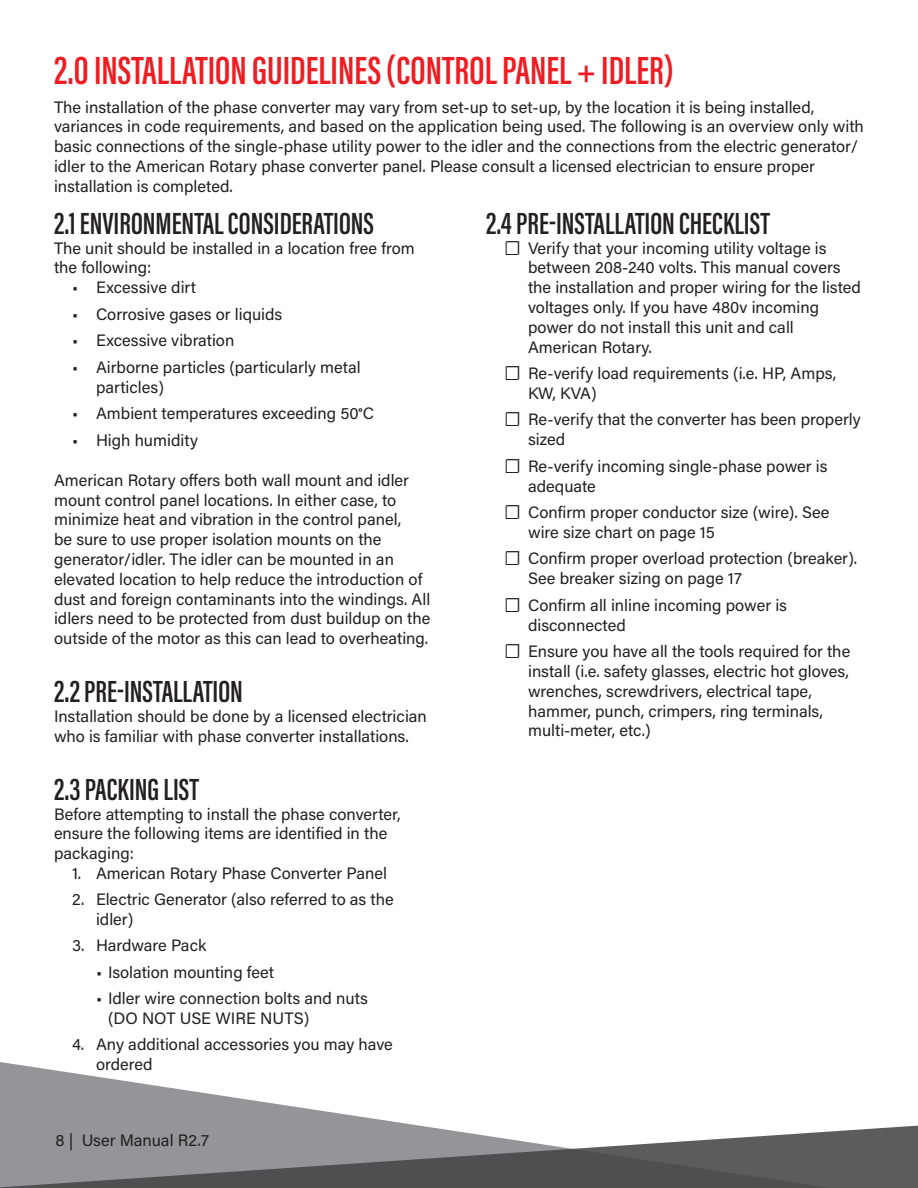
<style>
.page{position:relative;width:918px;height:1188px;background:#fff}
.page>*{position:absolute;margin:0;border:0;box-sizing:border-box;transform-origin:0 0}
.t1{font:600 40.5px "Acumin Pro Extra Cond";color:#ee1d23}
.t2{font:600 31.5px "Acumin Pro Extra Cond";color:#231f20}
.t3{font:16.5px/19.8px "Acumin Pro";color:#231f20}
.s1{font-family:"Acumin Pro Extra Cond";font-weight:700}
</style>
<div class="page">
<svg style="left:0;top:1062px;width:382px;height:58px"></svg>
<svg style="left:0;top:1120px;width:918px;height:68px;background:#848587"></svg>
<h1 class="t1" style="left:54px;top:45px;width:622px">2.0 INSTALLATION GUIDELINES (CONTROL PANEL + IDLER)</h1>
<p class="t3" style="left:54px;top:96px;width:811px">The installation of the phase converter may vary from set-up to set-up, by the location it is being installed, variances in code requirements, and based on the application being used. The following is an overview only with basic connections of the single-phase utility power to the idler and the connections from the electric generator/ idler to the American Rotary phase converter panel. Please consult a licensed electrician to ensure proper installation is completed.</p>
<h2 class="t2" style="left:54px;top:204px;width:322px">2.1 ENVIRONMENTAL CONSIDERATIONS</h2>
<p class="t3" style="left:54px;top:237px;width:362px">The unit should be installed in a location free from the following:</p>
<p class="t3" style="left:72px;top:277px;width:126px">• Excessive dirt</p>
<p class="t3" style="left:72px;top:303px;width:212px">• Corrosive gases or liquids</p>
<p class="t3" style="left:72px;top:330px;width:164px">• Excessive vibration</p>
<p class="t3" style="left:96px;top:356px;width:266px;text-indent:-24px">• Airborne particles (particularly metal particles)</p>
<p class="t3" style="left:72px;top:403px;width:304px">• Ambient temperatures exceeding 50<span class="s1">°</span>C</p>
<p class="t3" style="left:72px;top:429px;width:128px">• High humidity</p>
<p class="t3" style="left:54px;top:469px;width:378px">American Rotary offers both wall mount and idler mount control panel locations. In either case, to minimize heat and vibration in the control panel,<br>be sure to use proper isolation mounts on the generator/idler. The idler can be mounted in an elevated location to help reduce the introduction of dust and foreign contaminants into the windings. All idlers need to be protected from dust buildup on the outside of the motor as this can lead to overheating.</p>
<h2 class="t2" style="left:54px;top:672px;width:190px">2.2 PRE-INSTALLATION</h2>
<p class="t3" style="left:54px;top:706px;width:374px">Installation should be done by a licensed electrician who is familiar with phase converter installations.</p>
<h2 class="t2" style="left:54px;top:770px;width:146px">2.3 PACKING LIST</h2>
<p class="t3" style="left:54px;top:803px;width:348px">Before attempting to install the phase converter, ensure the following items are identified in the packaging:</p>
<p class="t3" style="left:72px;top:863px;width:317px">1. American Rotary Phase Converter Panel</p>
<p class="t3" style="left:96px;top:889px;width:299px;text-indent:-24px">2. Electric Generator (also referred to as the idler)</p>
<p class="t3" style="left:72px;top:935px;width:136px">3. Hardware Pack</p>
<p class="t3" style="left:96px;top:961px;width:180px">• Isolation mounting feet</p>
<p class="t3" style="left:108px;top:988px;width:261px;text-indent:-12px">• Idler wire connection bolts and nuts (DO NOT USE WIRE NUTS)</p>
<p class="t3" style="left:96px;top:1034px;width:298px;text-indent:-24px">4. Any additional accessories you may have ordered</p>
<h2 class="t2" style="left:486px;top:204px;width:285px">2.4 PRE-INSTALLATION CHECKLIST</h2>
<p class="t3" style="left:528px;top:237px;width:334px;text-indent:-24px">☐ Verify that your incoming utility voltage is between 208-240 volts. This manual covers the installation and proper wiring for the listed voltages only. If you have 480v incoming power do not install this unit and call American Rotary.</p>
<p class="t3" style="left:528px;top:363px;width:310px;text-indent:-24px">☐ Re-verify load requirements (i.e. HP, Amps,<br>KW, KVA)</p>
<p class="t3" style="left:528px;top:409px;width:334px;text-indent:-24px">☐ Re-verify that the converter has been properly sized</p>
<p class="t3" style="left:528px;top:455px;width:301px;text-indent:-24px">☐ Re-verify incoming single-phase power is adequate</p>
<p class="t3" style="left:528px;top:502px;width:303px;text-indent:-24px">☐ Confirm proper conductor size (wire). See wire size chart on page 15</p>
<p class="t3" style="left:528px;top:548px;width:329px;text-indent:-24px">☐ Confirm proper overload protection (breaker).<br>See breaker sizing on page 17</p>
<p class="t3" style="left:528px;top:595px;width:260px;text-indent:-24px">☐ Confirm all inline incoming power is disconnected</p>
<p class="t3" style="left:528px;top:641px;width:324px;text-indent:-24px">☐ Ensure you have all the tools required for the install (i.e. safety glasses, electric hot gloves, wrenches, screwdrivers, electrical tape, hammer, punch, crimpers, ring terminals, multi-meter, etc.)</p>
<p class="t3" style="left:56px;top:1130px;width:155px">8 | User Manual R2.7</p>
</div>
